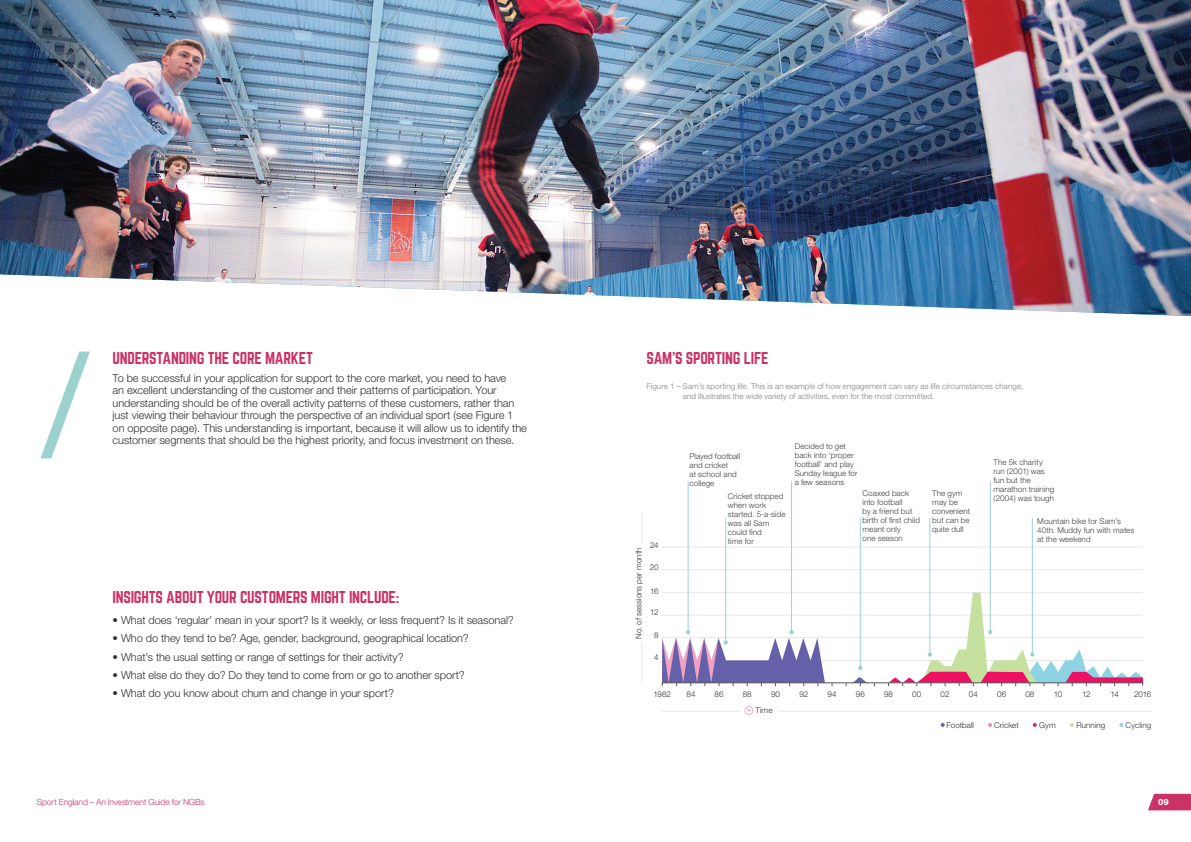
<style>
.page{position:relative;width:1191px;height:842px;background:#fff}
.page>*{position:absolute;margin:0;border:0;box-sizing:border-box;transform-origin:0 0}
.SE_Body_Copy{font:15px "Norwester";letter-spacing:-.02em;color:#cb3366}
.BODY{font:300 11px/12.5px "Helvetica Neue";letter-spacing:-.005em;color:#312f30}
.t1{font:300 8.5px "Helvetica Neue";letter-spacing:-.015em;color:#cb3366}
.t2{font:800 8.5px "Helvetica Neue";color:#fff}
.SE_Body_Copy-2{font:300 8px/9px "Helvetica Neue";letter-spacing:.01em;color:#3e3e3f}
.SE_Body_Copy-3{font:300 8px/9.6px "Helvetica Neue";letter-spacing:.01em;color:#808285}
.SE_Body_Copy-4{font:300 8px "Helvetica Neue";letter-spacing:.01em;color:#312f30}
</style>
<div class="page">
<svg style="left:1148px;top:794px;width:43px;height:16px"></svg>
<hr style="left:662px;top:615px;width:480px;height:1px;background:#e6e7e9">
<hr style="left:662px;top:592px;width:480px;height:1px;background:#e6e7e9">
<hr style="left:662px;top:660px;width:480px;height:1px;background:#e6e7e9">
<hr style="left:662px;top:637px;width:480px;height:1px;background:#e6e7e9">
<hr style="left:662px;top:569px;width:480px;height:1px;background:#e6e7e9">
<hr style="left:662px;top:547px;width:480px;height:1px;background:#e6e7e9">
<hr style="left:777px;top:711px;width:374px;height:1px;background:#e6e7e9">
<hr style="left:661px;top:711px;width:79px;height:1px;background:#e6e7e9">
<hr style="left:641px;top:642px;width:1px;height:40px;background:#e6e7e9">
<hr style="left:641px;top:512px;width:1px;height:32px;background:#e6e7e9">
<svg style="left:744px;top:706px;width:9px;height:9px"></svg>
<svg style="left:1119px;top:723px;width:4px;height:4px"></svg>
<svg style="left:940px;top:723px;width:4px;height:4px"></svg>
<svg style="left:988px;top:723px;width:4px;height:4px"></svg>
<svg style="left:1032px;top:723px;width:4px;height:4px"></svg>
<svg style="left:1069px;top:723px;width:4px;height:4px"></svg>
<hr style="left:688px;top:481px;width:1px;height:151px;background:#9cd2ce">
<hr style="left:791px;top:481px;width:1px;height:151px;background:#9cd2ce">
<hr style="left:990px;top:481px;width:1px;height:151px;background:#9cd2ce">
<hr style="left:725px;top:518px;width:1px;height:125px;background:#9cd2ce">
<hr style="left:860px;top:518px;width:1px;height:150px;background:#9cd2ce">
<svg style="left:662px;top:630px;width:204px;height:52px"></svg>
<hr style="left:929px;top:518px;width:1px;height:137px;background:#9cd2ce">
<hr style="left:1032px;top:518px;width:1px;height:137px;background:#9cd2ce">
<svg style="left:889px;top:593px;width:254px;height:89px"></svg>
<div style="left:662px;top:682px;width:481px;height:4px;border:1px solid #57585a"></div>
<svg style="left:40px;top:351px;width:50px;height:107px"></svg>
<img style="left:0;top:0;width:1191px;height:316px">
<p class="SE_Body_Copy" style="left:113px;top:350px;width:202px">UNDERSTANDING THE CORE MARKET</p>
<p class="BODY" style="left:113px;top:371px;width:416px">To be successful in your application for support to the core market, you need to have<br>an excellent understanding of the customer and their patterns of participation. Your understanding should be of the overall activity patterns of these customers, rather than just viewing their behaviour through the perspective of an individual sport (see Figure 1 on opposite page). This understanding is important, because it will allow us to identify the customer segments that should be the highest priority, and focus investment on these.</p>
<p class="SE_Body_Copy" style="left:113px;top:590px;width:288px">INSIGHTS ABOUT YOUR CUSTOMERS MIGHT INCLUDE:</p>
<p class="BODY" style="left:113px;top:614px;width:403px">• What does ‘regular’ mean in your sport? Is it weekly, or less frequent? Is it seasonal?</p>
<p class="BODY" style="left:113px;top:632px;width:358px">• Who do they tend to be? Age, gender, background, geographical location?</p>
<p class="BODY" style="left:113px;top:650px;width:292px">• What’s the usual setting or range of settings for their activity?</p>
<p class="BODY" style="left:113px;top:668px;width:354px">• What else do they do? Do they tend to come from or go to another sport?</p>
<p class="BODY" style="left:113px;top:686px;width:283px">• What do you know about churn and change in your sport?</p>
<p class="SE_Body_Copy" style="left:646px;top:350px;width:124px">SAM’S SPORTING LIFE</p>
<p class="SE_Body_Copy-3" style="left:683px;top:381px;width:342px;text-indent:-36px">Figure 1 – Sam’s sporting life. This is an example of how engagement can vary as life circumstances change, and illustrates the wide variety of activities, even for the most committed.</p>
<p class="SE_Body_Copy-4" style="left:650px;top:540px;width:10px">24</p>
<p class="SE_Body_Copy-4" style="left:634px;top:639px;width:93px;rotate:-90deg">No. of sessions per month</p>
<p class="SE_Body_Copy-4" style="left:650px;top:562px;width:10px">20</p>
<p class="SE_Body_Copy-4" style="left:650px;top:586px;width:10px">16</p>
<p class="SE_Body_Copy-4" style="left:650px;top:608px;width:10px">12</p>
<p class="SE_Body_Copy-4" style="left:654px;top:630px;width:6px">8</p>
<p class="SE_Body_Copy-4" style="left:654px;top:652px;width:6px">4</p>
<p class="SE_Body_Copy-2" style="left:689px;top:452px;width:52px">Played football and cricket<br>at school and college</p>
<p class="SE_Body_Copy-2" style="left:794px;top:441px;width:64px">Decided to get back into ‘proper football’ and play<br>Sunday league for a few seasons</p>
<p class="SE_Body_Copy-2" style="left:728px;top:491px;width:59px">Cricket stopped when work started. 5-a-side was all Sam could find<br>time for</p>
<p class="SE_Body_Copy-2" style="left:862px;top:488px;width:59px">Coaxed back into football<br>by a friend but birth of first child meant only<br>one season</p>
<p class="SE_Body_Copy-2" style="left:932px;top:488px;width:39px">The gym may be convenient but can be quite dull</p>
<p class="SE_Body_Copy-2" style="left:993px;top:457px;width:62px">The 5k charity run (2001) was fun but the marathon training (2004) was tough</p>
<p class="SE_Body_Copy-2" style="left:1037px;top:517px;width:99px">Mountain bike for Sam’s<br>40th. Muddy fun with mates at the weekend</p>
<p class="SE_Body_Copy-4" style="left:653px;top:689px;width:19px">1982</p>
<p class="SE_Body_Copy-4" style="left:686px;top:689px;width:10px">84</p>
<p class="SE_Body_Copy-4" style="left:714px;top:689px;width:10px">86</p>
<p class="SE_Body_Copy-4" style="left:743px;top:689px;width:10px">88</p>
<p class="SE_Body_Copy-4" style="left:771px;top:689px;width:11px">90</p>
<p class="SE_Body_Copy-4" style="left:799px;top:689px;width:10px">92</p>
<p class="SE_Body_Copy-4" style="left:827px;top:689px;width:10px">94</p>
<p class="SE_Body_Copy-4" style="left:855px;top:689px;width:11px">96</p>
<p class="SE_Body_Copy-4" style="left:884px;top:689px;width:10px">98</p>
<p class="SE_Body_Copy-4" style="left:912px;top:689px;width:11px">00</p>
<p class="SE_Body_Copy-4" style="left:940px;top:689px;width:10px">02</p>
<p class="SE_Body_Copy-4" style="left:968px;top:689px;width:10px">04</p>
<p class="SE_Body_Copy-4" style="left:997px;top:689px;width:11px">06</p>
<p class="SE_Body_Copy-4" style="left:1025px;top:689px;width:11px">08</p>
<p class="SE_Body_Copy-4" style="left:1053px;top:689px;width:10px">10</p>
<p class="SE_Body_Copy-4" style="left:1082px;top:689px;width:10px">12</p>
<p class="SE_Body_Copy-4" style="left:1110px;top:689px;width:10px">14</p>
<p class="SE_Body_Copy-4" style="left:1134px;top:689px;width:19px">2016</p>
<p class="SE_Body_Copy-4" style="left:755px;top:705px;width:19px">Time</p>
<p class="SE_Body_Copy-4" style="left:946px;top:720px;width:29px">Football</p>
<p class="SE_Body_Copy-4" style="left:994px;top:720px;width:26px">Cricket</p>
<p class="SE_Body_Copy-4" style="left:1039px;top:720px;width:18px">Gym</p>
<p class="SE_Body_Copy-4" style="left:1076px;top:720px;width:30px">Running</p>
<p class="SE_Body_Copy-4" style="left:1125px;top:720px;width:27px">Cycling</p>
<p class="t1" style="left:37px;top:797px;width:169px">Sport England – An Investment Guide for NGBs</p>
<p class="t2" style="left:1158px;top:797px;width:12px">09</p>
</div>
